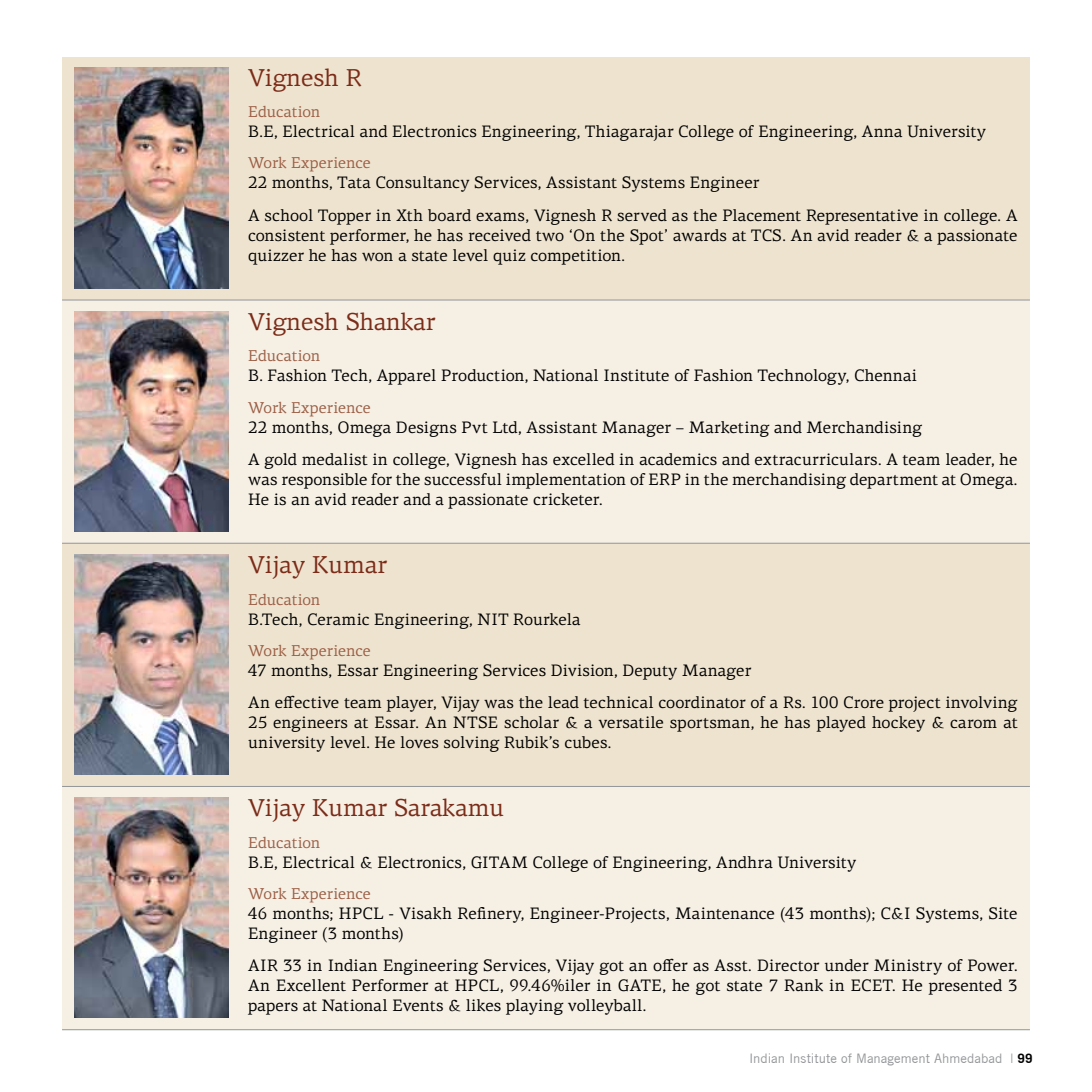
<style>
.page{position:relative;width:1092px;height:1092px;background:#fff}
.page>*{position:absolute;margin:0;border:0;box-sizing:border-box;transform-origin:0 0}
.t1{font:24.5px "PF Centro Serif Pro";color:#7b2c18}
.t2{font:16.62px/19.9px "PF Centro Serif Pro";letter-spacing:.005em;color:#000}
.t3{font:15.75px "PF Centro Serif Pro";letter-spacing:.005em;color:#9b5e45}
.t4{font:13.12px "Trade Gothic";color:#939598}
.s1{font-weight:700;color:#000}
</style>
<div class="page">
<div style="left:62px;top:57px;width:967px;height:243px;background:#eee3cf"></div>
<div style="left:62px;top:300px;width:967px;height:243px;background:#f5efe4"></div>
<div style="left:62px;top:543px;width:967px;height:243px;background:#eee3cf"></div>
<div style="left:62px;top:786px;width:967px;height:243px;background:#f5efe4"></div>
<hr style="left:62px;top:300px;width:967px;height:1px;background:#939598">
<hr style="left:62px;top:543px;width:967px;height:1px;background:#939598">
<hr style="left:62px;top:786px;width:967px;height:1px;background:#939598">
<hr style="left:62px;top:1029px;width:967px;height:1px;background:#939598">
<img style="left:74px;top:68px;width:155px;height:220px">
<img style="left:74px;top:311px;width:155px;height:220px">
<img style="left:74px;top:554px;width:155px;height:220px">
<img style="left:74px;top:797px;width:155px;height:220px">
<h1 class="t1" style="left:248px;top:63px;width:115px">Vignesh R</h1>
<p class="t3" style="left:248px;top:102px;width:74px">Education</p>
<p class="t2" style="left:248px;top:122px;width:739px">B.E, Electrical and Electronics Engineering, Thiagarajar College of Engineering, Anna University</p>
<p class="t3" style="left:248px;top:154px;width:124px">Work Experience</p>
<p class="t2" style="left:248px;top:167px;width:770px;line-height:32.4px">22 months, Tata Consultancy Services, Assistant Systems Engineer<br>A school Topper in Xth board exams, Vignesh R served as the Placement Representative in college. A</p>
<p class="t2" style="left:248px;top:225px;width:770px">consistent performer, he has received two ‘On the Spot’ awards at TCS. An avid reader &amp; a passionate quizzer he has won a state level quiz competition.</p>
<h1 class="t1" style="left:248px;top:307px;width:189px">Vignesh Shankar</h1>
<p class="t3" style="left:248px;top:346px;width:74px">Education</p>
<p class="t2" style="left:248px;top:366px;width:670px">B. Fashion Tech, Apparel Production, National Institute of Fashion Technology, Chennai</p>
<p class="t3" style="left:248px;top:398px;width:124px">Work Experience</p>
<p class="t2" style="left:248px;top:411px;width:770px;line-height:32.4px">22 months, Omega Designs Pvt Ltd, Assistant Manager – Marketing and Merchandising<br>A gold medalist in college, Vignesh has excelled in academics and extracurriculars. A team leader, he</p>
<p class="t2" style="left:248px;top:469px;width:770px">was responsible for the successful implementation of ERP in the merchandising department at Omega.<br>He is an avid reader and a passionate cricketer.</p>
<h1 class="t1" style="left:248px;top:550px;width:140px">Vijay Kumar</h1>
<p class="t3" style="left:248px;top:590px;width:74px">Education</p>
<p class="t2" style="left:248px;top:609px;width:334px">B.Tech, Ceramic Engineering, NIT Rourkela</p>
<p class="t3" style="left:248px;top:641px;width:124px">Work Experience</p>
<p class="t2" style="left:248px;top:654px;width:770px;line-height:32.4px">47 months, Essar Engineering Services Division, Deputy Manager<br>An effective team player, Vijay was the lead technical coordinator of a Rs. 100 Crore project involving</p>
<p class="t2" style="left:248px;top:712px;width:770px">25 engineers at Essar. An NTSE scholar &amp; a versatile sportsman, he has played hockey &amp; carom at university level. He loves solving Rubik’s cubes.</p>
<h1 class="t1" style="left:248px;top:793px;width:257px">Vijay Kumar Sarakamu</h1>
<p class="t3" style="left:248px;top:832px;width:74px">Education</p>
<p class="t2" style="left:248px;top:851px;width:609px">B.E, Electrical &amp; Electronics, GITAM College of Engineering, Andhra University</p>
<p class="t3" style="left:248px;top:884px;width:124px">Work Experience</p>
<p class="t2" style="left:248px;top:903px;width:770px">46 months; HPCL - Visakh Refinery, Engineer-Projects, Maintenance (43 months); C&amp;I Systems, Site<br>Engineer (3 months)</p>
<p class="t2" style="left:248px;top:955px;width:770px;text-align:justify">AIR 33 in Indian Engineering Services, Vijay got an offer as Asst. Director under Ministry of Power.<br>An Excellent Performer at HPCL, 99.46%iler in GATE, he got state 7 Rank in ECET. He presented 3 papers at National Events &amp; likes playing volleyball.</p>
<p class="t4" style="left:749px;top:1050px;width:285px">Indian Institute of Management Ahmedabad | <span class="s1">99</span></p>
</div>
